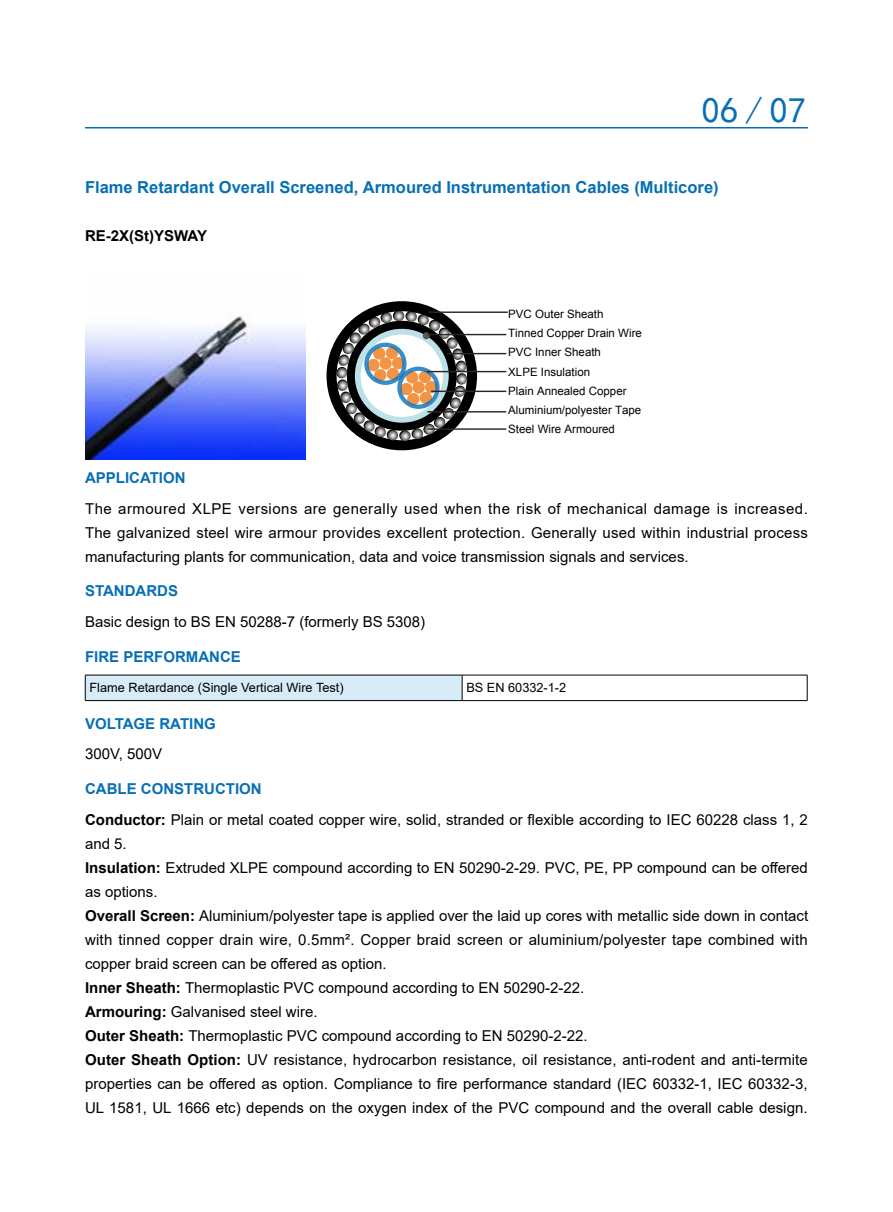
<style>
.page{position:relative;width:893px;height:1212px;background:#fff}
.page>*{position:absolute;margin:0;border:0;box-sizing:border-box;transform-origin:0 0}
.t1{font:36px "Sim Hei";color:#076fb3}
.t2{font:700 16.5px "Arial";color:#076fb3}
.t3{font:15px/24px "Arial";color:#000}
.t4{font:700 15px "Arial";color:#076fb3}
.t5{font:700 15px "Arial";color:#000}
.t6{font:12.75px "Arial";color:#000}
.t7{font:11.55px "Arial";color:#000}
.s1{font-weight:700;color:#076fb3}
.s2{font-weight:700}
</style>
<div class="page">
<hr style="left:85px;top:127px;width:723px;height:1px;background:#076fb3">
<img style="left:85px;top:316px;width:221px;height:143px">
<div style="left:326px;top:301px;width:151px;height:149px;border:10px solid #000;border-radius:50%"></div>
<svg style="left:336px;top:310px;width:132px;height:131px"></svg>
<hr style="left:427px;top:371px;width:79px;height:1px;background:#342325">
<hr style="left:431px;top:391px;width:75px;height:1px;background:#342325">
<hr style="left:447px;top:353px;width:59px;height:1px;background:#342325">
<hr style="left:427px;top:411px;width:79px;height:1px;background:#342325">
<hr style="left:428px;top:334px;width:78px;height:1px;background:#342325">
<hr style="left:427px;top:428px;width:79px;height:2px;background:#342325">
<hr style="left:429px;top:311px;width:79px;height:2px;background:#342325">
<div style="left:85px;top:675px;width:377px;height:25px;background:#d8ebf9"></div>
<hr style="left:85px;top:675px;width:377px;height:1px;background:#000">
<svg style="left:85px;top:675px;width:1px;height:25px"></svg>
<hr style="left:85px;top:700px;width:377px;height:1px;background:#000">
<hr style="left:462px;top:675px;width:345px;height:1px;background:#000">
<svg style="left:462px;top:675px;width:1px;height:25px"></svg>
<svg style="left:807px;top:675px;width:1px;height:25px"></svg>
<hr style="left:462px;top:700px;width:345px;height:1px;background:#000">
<h1 class="t1" style="left:702px;top:92px;width:105px">06 /07</h1>
<p class="t2" style="left:85px;top:175px;width:635px">Flame Retardant Overall Screened, Armoured Instrumentation Cables (Multicore)</p>
<p class="t5" style="left:85px;top:225px;width:123px">RE-2X(St)YSWAY</p>
<p class="t7" style="left:508px;top:307px;width:97px">PVC Outer Sheath</p>
<p class="t7" style="left:508px;top:326px;width:135px">Tinned Copper Drain Wire</p>
<p class="t7" style="left:508px;top:345px;width:94px">PVC Inner Sheath</p>
<p class="t7" style="left:508px;top:364px;width:83px">XLPE Insulation</p>
<p class="t7" style="left:508px;top:402px;width:134px">Aluminium/polyester Tape</p>
<p class="t7" style="left:508px;top:383px;width:120px">Plain Annealed Copper</p>
<p class="t7" style="left:508px;top:421px;width:108px">Steel Wire Armoured</p>
<p class="t4" style="left:85px;top:467px;width:102px">APPLICATION</p>
<p class="t3" style="left:85px;top:496px;width:724px;text-align:justify">The armoured XLPE versions are generally used when the risk of mechanical damage is increased.<br>The galvanized steel wire armour provides excellent protection. Generally used within industrial process manufacturing plants for communication, data and voice transmission signals and services.</p>
<p class="t4" style="left:85px;top:580px;width:95px">STANDARDS</p>
<p class="t3" style="left:85px;top:610px;width:342px">Basic design to BS EN 50288-7 (formerly BS 5308)</p>
<p class="t4" style="left:85px;top:646px;width:157px">FIRE PERFORMANCE</p>
<p class="t6" style="left:90px;top:679px;width:256px">Flame Retardance (Single Vertical Wire Test)</p>
<p class="t6" style="left:466px;top:679px;width:101px">BS EN 60332-1-2</p>
<p class="t4" style="left:85px;top:713px;width:132px">VOLTAGE RATING</p>
<p class="t3" style="left:85px;top:742px;width:79px">300V, 500V</p>
<p class="t3" style="left:85px;top:773px;width:724px;line-height:30.8px"><span class="s1">CABLE CONSTRUCTION<br></span><span class="s2">Conductor:</span> Plain or metal coated copper wire, solid, stranded or flexible according to IEC 60228 class 1, 2</p>
<p class="t3" style="left:85px;top:831px;width:725px">and 5.<br><span class="s2">Insulation:</span> Extruded XLPE compound according to EN 50290-2-29. PVC, PE, PP compound can be offered as options.<br><span class="s2">Overall Screen:</span> Aluminium/polyester tape is applied over the laid up cores with metallic side down in contact with tinned copper drain wire, 0.5mm². Copper braid screen or aluminium/polyester tape combined with copper braid screen can be offered as option.<br><span class="s2">Inner Sheath:</span> Thermoplastic PVC compound according to EN 50290-2-22.<br><span class="s2">Armouring:</span> Galvanised steel wire.<br><span class="s2">Outer Sheath:</span> Thermoplastic PVC compound according to EN 50290-2-22.<br><span class="s2">Outer Sheath Option:</span> UV resistance, hydrocarbon resistance, oil resistance, anti-rodent and anti-termite properties can be offered as option. Compliance to fire performance standard (IEC 60332-1, IEC 60332-3, UL 1581, UL 1666 etc) depends on the oxygen index of the PVC compound and the overall cable design.</p>
</div>
